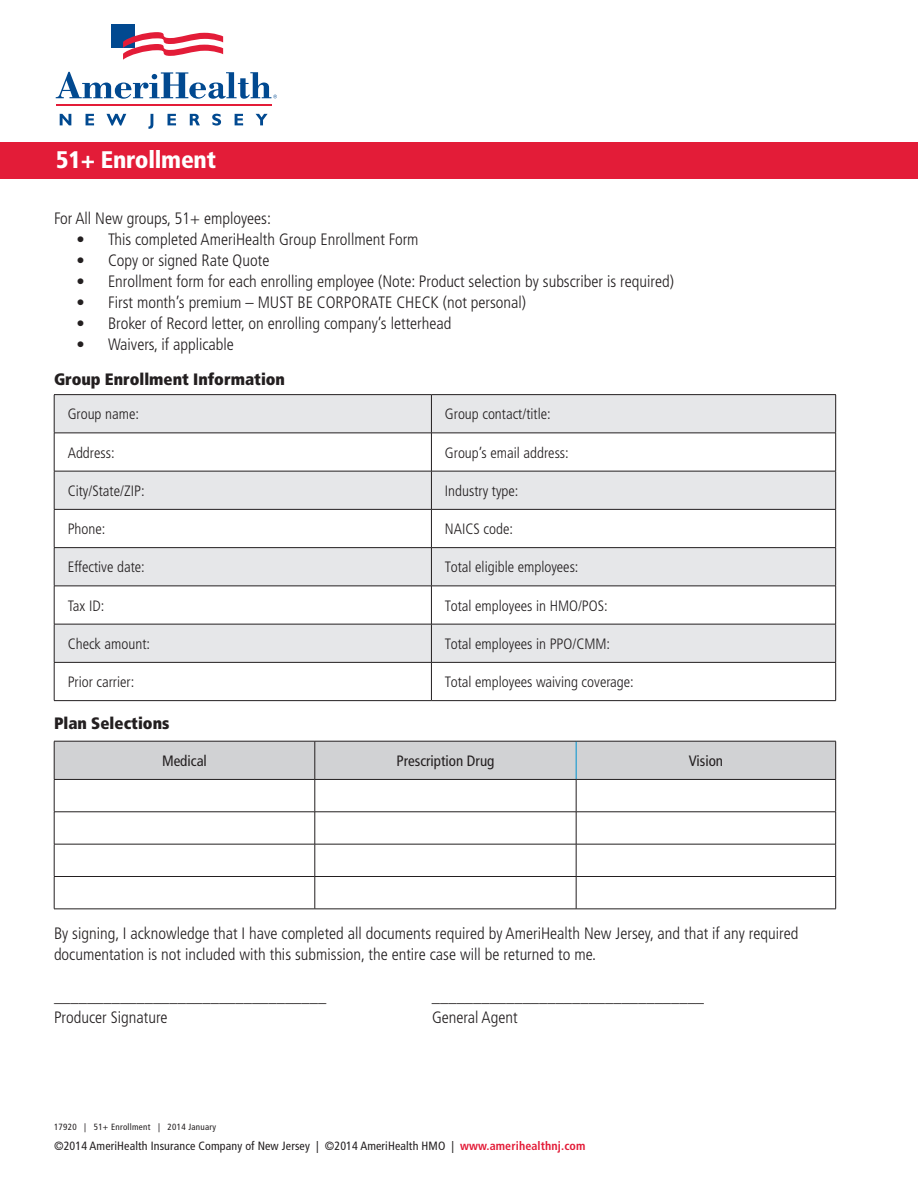
<style>
.page{position:relative;width:918px;height:1188px;background:#fff}
.page>*{position:absolute;margin:0;border:0;box-sizing:border-box;transform-origin:0 0}
.t1{font:900 condensed 24px "Frutiger LT";letter-spacing:-.01em;color:#fff}
.t2{font:300 condensed 16.5px/21px "Frutiger LT";color:#231f20}
.t3{font:900 condensed 16.5px "Frutiger LT";color:#231f20}
.t4{font:300 condensed 15px "Frutiger LT";color:#231f20}
.t5{font:condensed 15px "Frutiger LT";color:#231f20}
.t6{font:condensed 12px "Frutiger LT";letter-spacing:.01em;color:#231f20}
.t7{font:condensed 9px "Frutiger LT";letter-spacing:.03em;color:#231f20}
.s1{font-family:"Frutiger";font-weight:700;color:#e31c38}
</style>
<div class="page">
<div style="left:111px;top:24px;width:24px;height:24px;background:#014990"></div>
<svg style="left:123px;top:32px;width:100px;height:28px"></svg>
<svg style="left:56px;top:72px;width:221px;height:27px"></svg>
<hr style="left:56px;top:104px;width:215px;height:1px;background:#e31c38">
<svg style="left:60px;top:114px;width:11px;height:11px"></svg>
<svg style="left:86px;top:114px;width:8px;height:11px"></svg>
<svg style="left:107px;top:114px;width:19px;height:12px"></svg>
<svg style="left:148px;top:114px;width:5px;height:15px"></svg>
<svg style="left:168px;top:114px;width:8px;height:11px"></svg>
<svg style="left:190px;top:114px;width:10px;height:11px"></svg>
<svg style="left:212px;top:114px;width:9px;height:12px"></svg>
<svg style="left:235px;top:114px;width:8px;height:11px"></svg>
<svg style="left:256px;top:114px;width:12px;height:11px"></svg>
<div style="left:0;top:143px;width:918px;height:36px;background:#e31c38"></div>
<svg style="left:55px;top:395px;width:780px;height:267px;fill:#e6e7e9"></svg>
<hr style="left:54px;top:394px;width:377px;height:1px;background:#231f20">
<hr style="left:54px;top:395px;width:1px;height:38px;background:#231f20">
<hr style="left:431px;top:394px;width:405px;height:1px;background:#231f20">
<hr style="left:431px;top:395px;width:1px;height:38px;background:#231f20">
<hr style="left:835px;top:395px;width:1px;height:38px;background:#231f20">
<hr style="left:54px;top:433px;width:377px;height:1px;background:#231f20">
<hr style="left:54px;top:433px;width:1px;height:38px;background:#231f20">
<hr style="left:431px;top:433px;width:405px;height:1px;background:#231f20">
<hr style="left:431px;top:433px;width:1px;height:38px;background:#231f20">
<hr style="left:835px;top:433px;width:1px;height:38px;background:#231f20">
<hr style="left:54px;top:510px;width:1px;height:37px;background:#231f20">
<hr style="left:431px;top:510px;width:1px;height:37px;background:#231f20">
<hr style="left:835px;top:510px;width:1px;height:37px;background:#231f20">
<hr style="left:54px;top:586px;width:1px;height:38px;background:#231f20">
<hr style="left:431px;top:586px;width:1px;height:38px;background:#231f20">
<hr style="left:835px;top:586px;width:1px;height:38px;background:#231f20">
<hr style="left:54px;top:663px;width:1px;height:37px;background:#231f20">
<hr style="left:431px;top:663px;width:1px;height:37px;background:#231f20">
<hr style="left:835px;top:663px;width:1px;height:37px;background:#231f20">
<hr style="left:54px;top:700px;width:377px;height:1px;background:#231f20">
<hr style="left:431px;top:700px;width:405px;height:1px;background:#231f20">
<hr style="left:54px;top:471px;width:377px;height:1px;background:#231f20">
<hr style="left:54px;top:471px;width:1px;height:38px;background:#231f20">
<hr style="left:54px;top:509px;width:377px;height:1px;background:#231f20">
<hr style="left:431px;top:471px;width:405px;height:1px;background:#231f20">
<hr style="left:431px;top:471px;width:1px;height:38px;background:#231f20">
<hr style="left:835px;top:471px;width:1px;height:38px;background:#231f20">
<hr style="left:431px;top:509px;width:405px;height:1px;background:#231f20">
<hr style="left:54px;top:547px;width:377px;height:1px;background:#231f20">
<hr style="left:54px;top:548px;width:1px;height:38px;background:#231f20">
<hr style="left:54px;top:586px;width:377px;height:1px;background:#231f20">
<hr style="left:431px;top:547px;width:405px;height:1px;background:#231f20">
<hr style="left:431px;top:548px;width:1px;height:38px;background:#231f20">
<hr style="left:835px;top:548px;width:1px;height:38px;background:#231f20">
<hr style="left:431px;top:586px;width:405px;height:1px;background:#231f20">
<hr style="left:54px;top:624px;width:377px;height:1px;background:#231f20">
<hr style="left:54px;top:624px;width:1px;height:38px;background:#231f20">
<hr style="left:54px;top:662px;width:377px;height:1px;background:#231f20">
<hr style="left:431px;top:624px;width:405px;height:1px;background:#231f20">
<hr style="left:431px;top:624px;width:1px;height:38px;background:#231f20">
<hr style="left:835px;top:624px;width:1px;height:38px;background:#231f20">
<hr style="left:431px;top:662px;width:405px;height:1px;background:#231f20">
<div style="left:55px;top:742px;width:780px;height:37px;background:#d1d2d4"></div>
<svg style="left:55px;top:813px;width:780px;height:96px"></svg>
<hr style="left:315px;top:741px;width:1px;height:38px;background:#231f20">
<hr style="left:54px;top:780px;width:1px;height:32px;background:#231f20">
<hr style="left:315px;top:780px;width:1px;height:32px;background:#231f20">
<hr style="left:576px;top:780px;width:1px;height:32px;background:#231f20">
<hr style="left:835px;top:780px;width:1px;height:32px;background:#231f20">
<hr style="left:54px;top:812px;width:261px;height:1px;background:#231f20">
<hr style="left:54px;top:812px;width:1px;height:32px;background:#231f20">
<hr style="left:315px;top:812px;width:261px;height:1px;background:#231f20">
<hr style="left:315px;top:812px;width:1px;height:32px;background:#231f20">
<hr style="left:576px;top:812px;width:260px;height:1px;background:#231f20">
<hr style="left:576px;top:812px;width:1px;height:32px;background:#231f20">
<hr style="left:835px;top:812px;width:1px;height:32px;background:#231f20">
<hr style="left:54px;top:844px;width:261px;height:1px;background:#231f20">
<hr style="left:54px;top:844px;width:1px;height:32px;background:#231f20">
<hr style="left:315px;top:844px;width:261px;height:1px;background:#231f20">
<hr style="left:315px;top:844px;width:1px;height:32px;background:#231f20">
<hr style="left:576px;top:844px;width:260px;height:1px;background:#231f20">
<hr style="left:576px;top:844px;width:1px;height:32px;background:#231f20">
<hr style="left:835px;top:844px;width:1px;height:32px;background:#231f20">
<hr style="left:54px;top:876px;width:261px;height:1px;background:#231f20">
<hr style="left:54px;top:877px;width:1px;height:32px;background:#231f20">
<hr style="left:315px;top:876px;width:261px;height:1px;background:#231f20">
<hr style="left:315px;top:877px;width:1px;height:32px;background:#231f20">
<hr style="left:576px;top:876px;width:260px;height:1px;background:#231f20">
<hr style="left:576px;top:877px;width:1px;height:32px;background:#231f20">
<hr style="left:835px;top:877px;width:1px;height:32px;background:#231f20">
<hr style="left:54px;top:909px;width:261px;height:1px;background:#231f20">
<hr style="left:315px;top:909px;width:261px;height:1px;background:#231f20">
<hr style="left:576px;top:909px;width:260px;height:1px;background:#231f20">
<hr style="left:576px;top:741px;width:1px;height:38px;background:#0093d0">
<hr style="left:54px;top:741px;width:261px;height:1px;background:#231f20">
<hr style="left:54px;top:741px;width:1px;height:38px;background:#231f20">
<hr style="left:315px;top:741px;width:261px;height:1px;background:#231f20">
<hr style="left:576px;top:741px;width:260px;height:1px;background:#231f20">
<hr style="left:835px;top:741px;width:1px;height:38px;background:#231f20">
<hr style="left:54px;top:779px;width:261px;height:1px;background:#231f20">
<hr style="left:315px;top:779px;width:261px;height:1px;background:#231f20">
<hr style="left:576px;top:779px;width:260px;height:1px;background:#231f20">
<h1 class="t1" style="left:56px;top:146px;width:161px">51+ Enrollment</h1>
<p class="t2" style="left:54px;top:208px;width:219px">For All New groups, 51+ employees:</p>
<p class="t2" style="left:77px;top:229px;width:344px">• This completed AmeriHealth Group Enrollment Form</p>
<p class="t2" style="left:77px;top:250px;width:194px">• Copy or signed Rate Quote</p>
<p class="t2" style="left:77px;top:271px;width:599px">• Enrollment form for each enrolling employee (Note: Product selection by subscriber is required)</p>
<p class="t2" style="left:77px;top:292px;width:451px">• First month’s premium – MUST BE CORPORATE CHECK (not personal)</p>
<p class="t2" style="left:77px;top:313px;width:377px">• Broker of Record letter, on enrolling company’s letterhead</p>
<p class="t2" style="left:77px;top:334px;width:159px">• Waivers, if applicable</p>
<p class="t3" style="left:54px;top:369px;width:233px">Group Enrollment Information</p>
<p class="t4" style="left:68px;top:406px;width:73px">Group name:</p>
<p class="t4" style="left:445px;top:406px;width:107px">Group contact/title:</p>
<p class="t4" style="left:68px;top:444px;width:48px">Address:</p>
<p class="t4" style="left:445px;top:444px;width:125px">Group’s email address:</p>
<p class="t4" style="left:68px;top:482px;width:78px">City/State/ZIP:</p>
<p class="t4" style="left:445px;top:482px;width:75px">Industry type:</p>
<p class="t4" style="left:68px;top:520px;width:39px">Phone:</p>
<p class="t4" style="left:445px;top:520px;width:70px">NAICS code:</p>
<p class="t4" style="left:68px;top:559px;width:79px">Effective date:</p>
<p class="t4" style="left:445px;top:559px;width:135px">Total eligible employees:</p>
<p class="t4" style="left:68px;top:597px;width:38px">Tax ID:</p>
<p class="t4" style="left:445px;top:597px;width:164px">Total employees in HMO/POS:</p>
<p class="t4" style="left:68px;top:635px;width:84px">Check amount:</p>
<p class="t4" style="left:445px;top:635px;width:167px">Total employees in PPO/CMM:</p>
<p class="t4" style="left:68px;top:673px;width:68px">Prior carrier:</p>
<p class="t4" style="left:445px;top:673px;width:190px">Total employees waiving coverage:</p>
<p class="t3" style="left:54px;top:713px;width:117px">Plan Selections</p>
<p class="t5" style="left:162px;top:752px;width:46px">Medical</p>
<p class="t5" style="left:396px;top:752px;width:100px">Prescription Drug</p>
<p class="t5" style="left:689px;top:752px;width:36px">Vision</p>
<p class="t2" style="left:54px;top:923px;width:746px">By signing, I acknowledge that I have completed all documents required by AmeriHealth New Jersey, and that if any required documentation is not included with this submission, the entire case will be returned to me.</p>
<p class="t2" style="left:54px;top:986px;width:274px">_________________________________</p>
<p class="t2" style="left:432px;top:986px;width:274px">_________________________________</p>
<p class="t2" style="left:54px;top:1007px;width:115px">Producer Signature</p>
<p class="t2" style="left:432px;top:1007px;width:87px">General Agent</p>
<p class="t7" style="left:54px;top:1122px;width:164px">17920 | 51+ Enrollment | 2014 January</p>
<p class="t6" style="left:54px;top:1139px;width:533px">©2014 AmeriHealth Insurance Company of New Jersey | ©2014 AmeriHealth HMO | <span class="s1">www.amerihealthnj.com</span></p>
</div>
